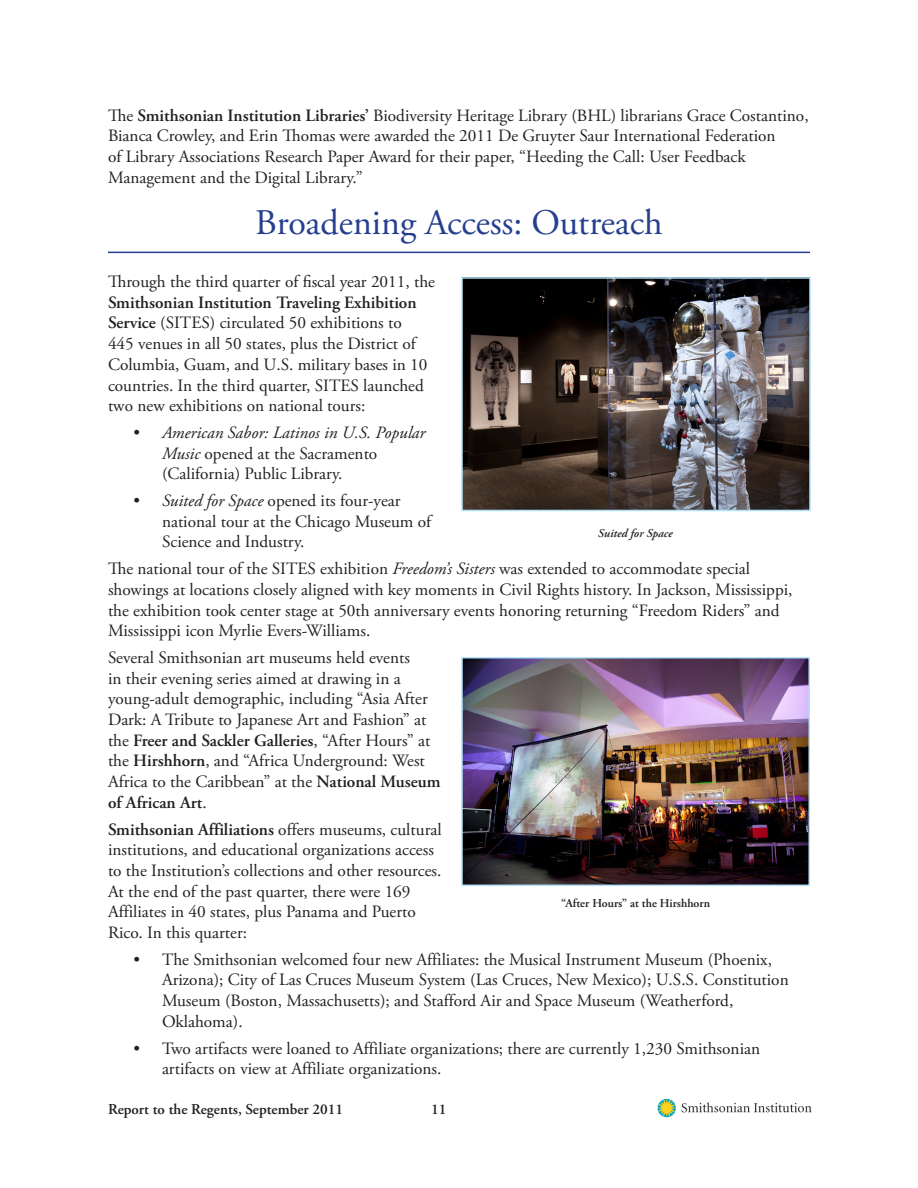
<style>
.page{position:relative;width:918px;height:1188px;background:#fff}
.page>*{position:absolute;margin:0;border:0;box-sizing:border-box;transform-origin:0 0}
.Head_1{font:36px "Adobe Garamond Pro";color:#253f8e}
.Body_Text{font:17.25px/20.7px "Adobe Garamond Pro";color:#231f20}
.Bullet_Text{font:17.25px/20.7px "Adobe Garamond Pro";color:#231f20}
.t1{font:600 15px "Adobe Garamond Pro";color:#231f20}
.title_sub{font:600 12px "Adobe Garamond Pro";color:#231f20}
.title_sub-2{font:italic 600 12px "Adobe Garamond Pro";color:#231f20}
.s1{font-weight:600}
.s2{font-style:italic}
</style>
<div class="page">
<hr style="left:108px;top:252px;width:702px;height:1px;background:#253f8e">
<img style="left:464px;top:280px;width:344px;height:228px">
<div style="left:461px;top:277px;width:350px;height:234px;border:2px solid #b1e2f9"></div>
<img style="left:464px;top:660px;width:343px;height:223px">
<div style="left:461px;top:657px;width:349px;height:229px;border:2px solid #b1e2f9"></div>
<img style="left:657px;top:1098px;width:155px;height:20px">
<p class="Body_Text" style="left:108px;top:105px;width:702px">The <span class="s1">Smithsonian Institution Libraries’</span> Biodiversity Heritage Library (BHL) librarians Grace Costantino, Bianca Crowley, and Erin Thomas were awarded the 2011 De Gruyter Saur International Federation<br>of Library Associations Research Paper Award for their paper, “Heeding the Call: User Feedback Management and the Digital Library.”</p>
<p class="Head_1" style="left:255px;top:201px;width:409px">Broadening Access: Outreach</p>
<p class="Body_Text" style="left:108px;top:272px;width:329px">Through the third quarter of fiscal year 2011, the <span class="s1">Smithsonian Institution Traveling Exhibition Service</span> (SITES) circulated 50 exhibitions to<br>445 venues in all 50 states, plus the District of Columbia, Guam, and U.S. military bases in 10 countries. In the third quarter, SITES launched two new exhibitions on national tours:</p>
<p class="Bullet_Text" style="left:162px;top:423px;width:265px"><span class="s2">American Sabor: Latinos in U.S. Popular<br>Music</span> opened at the Sacramento (California) Public Library.</p>
<p class="Bullet_Text" style="left:162px;top:491px;width:271px"><span class="s2">Suited for Space</span> opened its four-year national tour at the Chicago Museum of<br>Science and Industry.</p>
<p class="Body_Text" style="left:108px;top:559px;width:686px">The national tour of the SITES exhibition <span class="s2">Freedom’s Sisters</span> was extended to accommodate special showings at locations closely aligned with key moments in Civil Rights history. In Jackson, Mississippi, the exhibition took center stage at 50th anniversary events honoring returning “Freedom Riders” and Mississippi icon Myrlie Evers-Williams.</p>
<p class="Body_Text" style="left:108px;top:648px;width:334px">Several Smithsonian art museums held events<br>in their evening series aimed at drawing in a young-adult demographic, including “Asia After Dark: A Tribute to Japanese Art and Fashion” at the <span class="s1">Freer and Sackler Galleries</span>, “After Hours” at the <span class="s1">Hirshhorn</span>, and “Africa Underground: West Africa to the Caribbean” at the <span class="s1">National Museum of African Art</span>.</p>
<p class="Body_Text" style="left:108px;top:819px;width:335px"><span class="s1">Smithsonian Affiliations</span> offers museums, cultural institutions, and educational organizations access to the Institution’s collections and other resources.<br>At the end of the past quarter, there were 169<br>Affiliates in 40 states, plus Panama and Puerto Rico. In this quarter:</p>
<p class="Bullet_Text" style="left:162px;top:949px;width:628px">The Smithsonian welcomed four new Affiliates: the Musical Instrument Museum (Phoenix, Arizona); City of Las Cruces Museum System (Las Cruces, New Mexico); U.S.S. Constitution Museum (Boston, Massachusetts); and Stafford Air and Space Museum (Weatherford, Oklahoma).</p>
<p class="Bullet_Text" style="left:162px;top:1038px;width:600px">Two artifacts were loaned to Affiliate organizations; there are currently 1,230 Smithsonian artifacts on view at Affiliate organizations.</p>
<p class="Body_Text" style="left:134px;top:423px;width:8px">•</p>
<p class="Body_Text" style="left:134px;top:491px;width:8px">•</p>
<p class="title_sub-2" style="left:598px;top:526px;width:76px">Suited for Space</p>
<p class="title_sub" style="left:561px;top:897px;width:150px">“After Hours” at the Hirshhorn</p>
<p class="Body_Text" style="left:134px;top:949px;width:8px">•</p>
<p class="Body_Text" style="left:134px;top:1038px;width:8px">•</p>
<p class="t1" style="left:108px;top:1100px;width:236px">Report to the Regents, September 2011</p>
<p class="t1" style="left:431px;top:1100px;width:17px">11</p>
</div>
